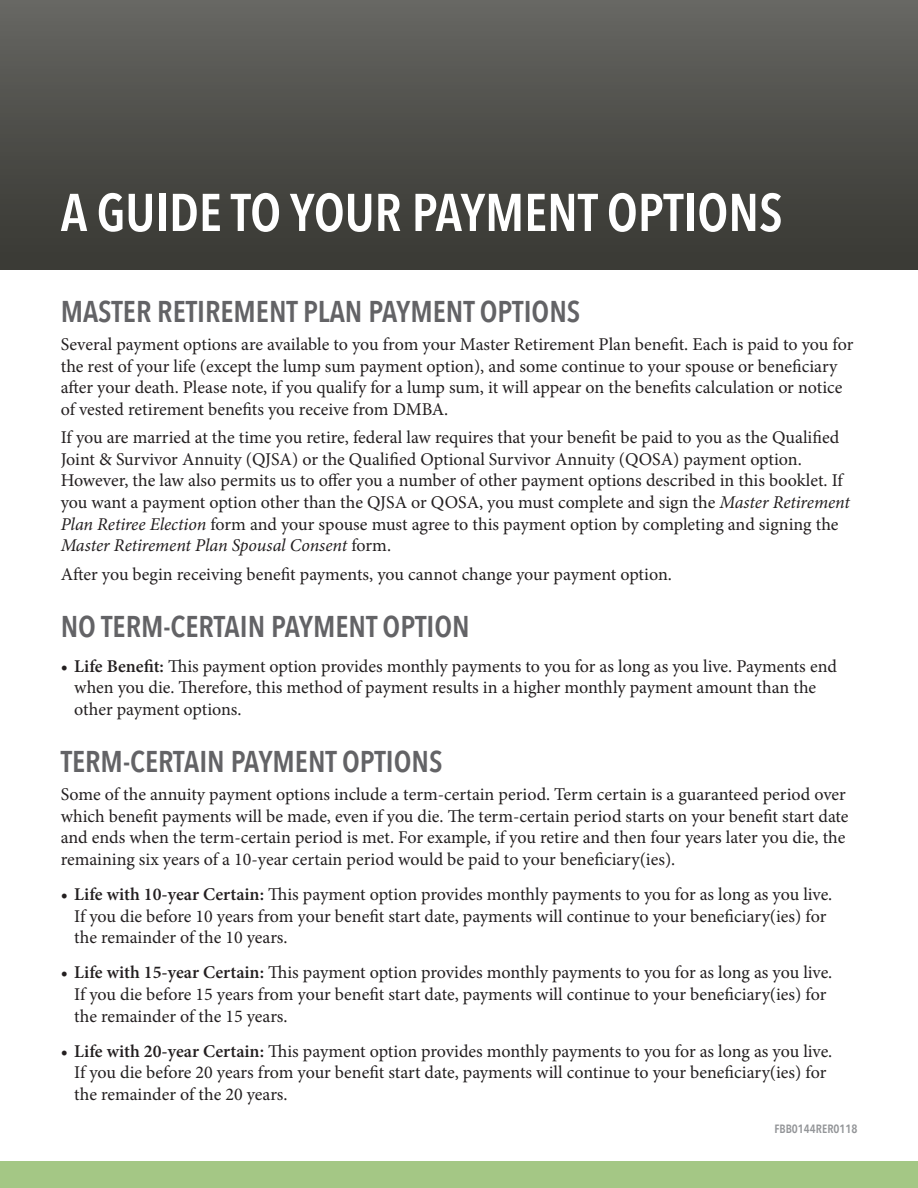
<style>
.page{position:relative;width:918px;height:1188px;background:#fff}
.page>*{position:absolute;margin:0;border:0;box-sizing:border-box;transform-origin:0 0}
.t1{font:600 52.5px "Avenir Next Condensed";color:#fff}
.t2{font:600 30px "Avenir Next Condensed";color:#636366}
.body{font:18px/21.6px "Minion Pro";letter-spacing:-.005em;color:#231f20}
.document_code{font:600 12px "Avenir Next Condensed";color:#939598}
.s1{font-style:italic}
.s2{font-weight:600}
</style>
<div class="page">
<div style="left:0;top:1161px;width:918px;height:27px;background:#a4c785"></div>
<img style="left:0;top:0;width:918px;height:270px">
<p class="t1" style="left:61px;top:167px;width:723px">A GUIDE TO YOUR PAYMENT OPTIONS</p>
<p class="t2" style="left:61px;top:285px;width:521px">MASTER RETIREMENT PLAN PAYMENT OPTIONS</p>
<p class="body" style="left:61px;top:334px;width:794px">Several payment options are available to you from your Master Retirement Plan benefit. Each is paid to you for the rest of your life (except the lump sum payment option), and some continue to your spouse or beneficiary after your death. Please note, if you qualify for a lump sum, it will appear on the benefits calculation or notice of vested retirement benefits you receive from DMBA.</p>
<p class="body" style="left:61px;top:427px;width:791px">If you are married at the time you retire, federal law requires that your benefit be paid to you as the Qualified Joint &amp; Survivor Annuity (QJSA) or the Qualified Optional Survivor Annuity (QOSA) payment option.<br>However, the law also permits us to offer you a number of other payment options described in this booklet. If you want a payment option other than the QJSA or QOSA, you must complete and sign the <span class="s1">Master Retirement Plan Retiree Election</span> form and your spouse must agree to this payment option by completing and signing the <span class="s1">Master Retirement Plan Spousal Consent</span> form.</p>
<p class="body" style="left:61px;top:563px;width:613px">After you begin receiving benefit payments, you cannot change your payment option.</p>
<p class="t2" style="left:61px;top:600px;width:410px">NO TERM-CERTAIN PAYMENT OPTION</p>
<p class="body" style="left:74px;top:655px;width:764px;text-indent:-14px"><span class="s2">• Life Benefit:</span> This payment option provides monthly payments to you for as long as you live. Payments end when you die. Therefore, this method of payment results in a higher monthly payment amount than the other payment options.</p>
<p class="t2" style="left:61px;top:735px;width:383px">TERM-CERTAIN PAYMENT OPTIONS</p>
<p class="body" style="left:61px;top:784px;width:789px">Some of the annuity payment options include a term-certain period. Term certain is a guaranteed period over which benefit payments will be made, even if you die. The term-certain period starts on your benefit start date and ends when the term-certain period is met. For example, if you retire and then four years later you die, the remaining six years of a 10-year certain period would be paid to your beneficiary(ies).</p>
<p class="body" style="left:74px;top:884px;width:760px;text-indent:-14px"><span class="s2">• Life with 10-year Certain:</span> This payment option provides monthly payments to you for as long as you live.<br>If you die before 10 years from your benefit start date, payments will continue to your beneficiary(ies) for the remainder of the 10 years.</p>
<p class="body" style="left:74px;top:962px;width:760px;text-indent:-14px"><span class="s2">• Life with 15-year Certain:</span> This payment option provides monthly payments to you for as long as you live.<br>If you die before 15 years from your benefit start date, payments will continue to your beneficiary(ies) for the remainder of the 15 years.</p>
<p class="body" style="left:74px;top:1040px;width:760px;text-indent:-14px"><span class="s2">• Life with 20-year Certain:</span> This payment option provides monthly payments to you for as long as you live.<br>If you die before 20 years from your benefit start date, payments will continue to your beneficiary(ies) for the remainder of the 20 years.</p>
<p class="document_code" style="left:775px;top:1118px;width:85px">FBB0144RER0118</p>
</div>
